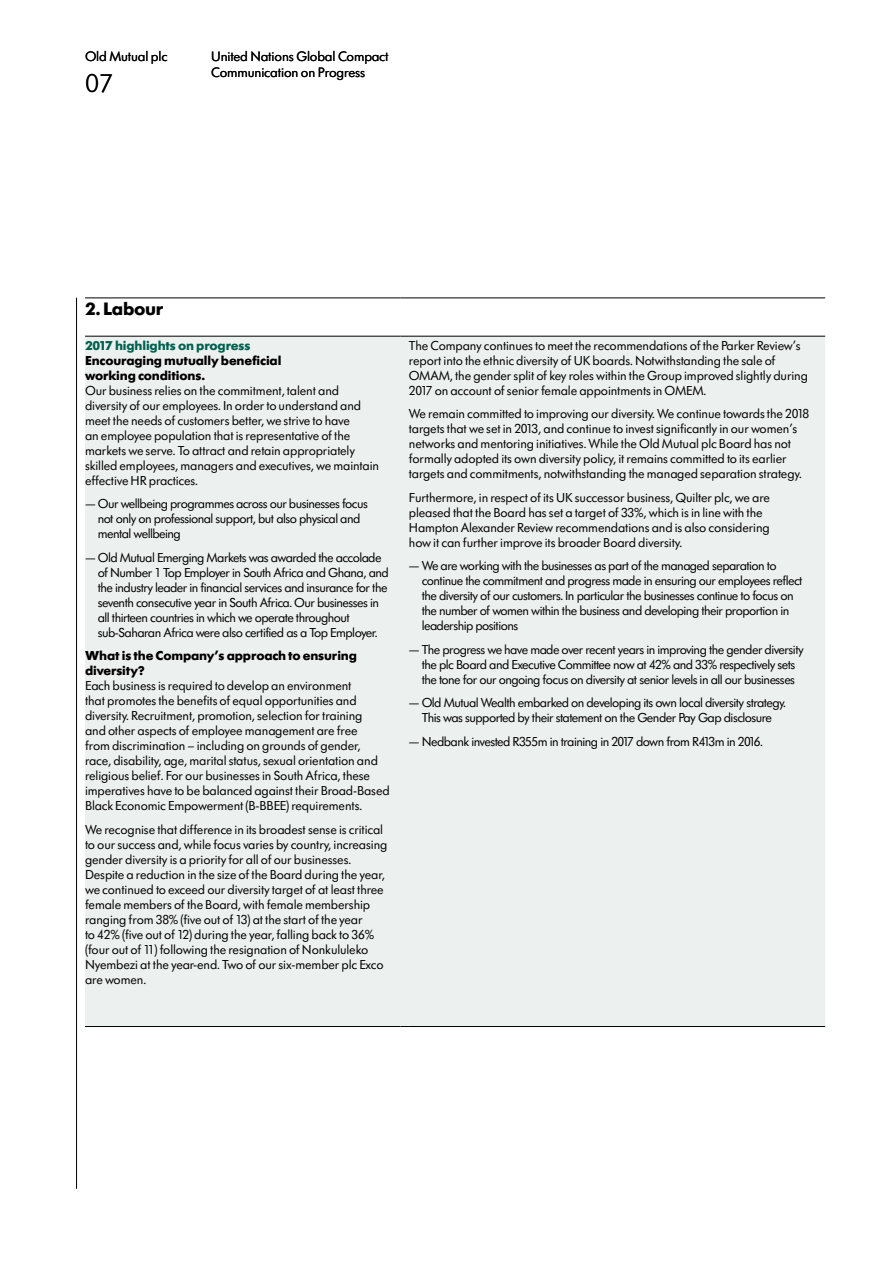
<style>
.page{position:relative;width:893px;height:1263px;background:#fff}
.page>*{position:absolute;margin:0;border:0;box-sizing:border-box;transform-origin:0 0}
.t1{font:300 27px "Futura SBOP";color:#000}
.t2{font:700 18.75px "Futura SBOP";letter-spacing:-.02em;color:#000}
.t3{font:14.25px/16px "Futura SBOP";letter-spacing:-.01em;color:#000}
.t4{font:13.5px/15px "Futura SBOP";letter-spacing:-.01em;color:#000}
.t5{font:13.5px/15px "Futura SBOP";letter-spacing:-.04em;color:#000}
.t6{font:700 13.5px/15px "Futura SBOP";letter-spacing:-.01em;color:#000}
.t7{font:700 13.5px "Futura SBOP";letter-spacing:-.01em;color:#00614f}
</style>
<div class="page">
<hr style="left:76px;top:298px;width:1px;height:891px;background:#000">
<div style="left:85px;top:337px;width:740px;height:689px;background:#ecf0ef"></div>
<hr style="left:85px;top:298px;width:315px;height:1px;background:#000">
<hr style="left:409px;top:298px;width:416px;height:1px;background:#000">
<hr style="left:85px;top:336px;width:315px;height:1px;background:#000">
<hr style="left:409px;top:336px;width:416px;height:1px;background:#000">
<hr style="left:85px;top:1026px;width:315px;height:1px;background:#000">
<hr style="left:409px;top:1026px;width:416px;height:1px;background:#000">
<p class="t3" style="left:85px;top:49px;width:84px">Old Mutual plc</p>
<h1 class="t1" style="left:85px;top:69px;width:30px">07</h1>
<p class="t3" style="left:211px;top:49px;width:179px">United Nations Global Compact<br>Communication on Progress</p>
<h2 class="t2" style="left:85px;top:299px;width:80px">2. Labour</h2>
<p class="t7" style="left:85px;top:338px;width:167px">2017 highlights on progress</p>
<p class="t6" style="left:85px;top:353px;width:198px">Encouraging mutually beneficial working conditions.</p>
<p class="t4" style="left:85px;top:383px;width:296px">Our business relies on the commitment, talent and diversity of our employees. In order to understand and meet the needs of customers better, we strive to have<br>an employee population that is representative of the markets we serve. To attract and retain appropriately skilled employees, managers and executives, we maintain effective HR practices.</p>
<p class="t5" style="left:98px;top:497px;width:272px;text-indent:-13px">— Our wellbeing programmes across our businesses focus not only on professional support, but also physical and mental wellbeing</p>
<p class="t5" style="left:98px;top:550px;width:293px;text-indent:-13px">— Old Mutual Emerging Markets was awarded the accolade of Number 1 Top Employer in South Africa and Ghana, and the industry leader in financial services and insurance for the seventh consecutive year in South Africa. Our businesses in all thirteen countries in which we operate throughout sub-Saharan Africa were also certified as a Top Employer.</p>
<p class="t6" style="left:85px;top:648px;width:273px">What is the Company’s approach to ensuring diversity?</p>
<p class="t4" style="left:85px;top:679px;width:306px">Each business is required to develop an environment<br>that promotes the benefits of equal opportunities and diversity. Recruitment, promotion, selection for training<br>and other aspects of employee management are free<br>from discrimination – including on grounds of gender, race, disability, age, marital status, sexual orientation and religious belief. For our businesses in South Africa, these imperatives have to be balanced against their Broad-Based Black Economic Empowerment (B-BBEE) requirements.</p>
<p class="t4" style="left:85px;top:822px;width:304px">We recognise that difference in its broadest sense is critical to our success and, while focus varies by country, increasing gender diversity is a priority for all of our businesses.<br>Despite a reduction in the size of the Board during the year, we continued to exceed our diversity target of at least three female members of the Board, with female membership ranging from 38% (five out of 13) at the start of the year<br>to 42% (five out of 12) during the year, falling back to 36% (four out of 11) following the resignation of Nonkululeko Nyembezi at the year-end. Two of our six-member plc Exco are women.</p>
<p class="t4" style="left:409px;top:338px;width:401px">The Company continues to meet the recommendations of the Parker Review’s report into the ethnic diversity of UK boards. Notwithstanding the sale of OMAM, the gender split of key roles within the Group improved slightly during 2017 on account of senior female appointments in OMEM.</p>
<p class="t4" style="left:409px;top:407px;width:402px">We remain committed to improving our diversity. We continue towards the 2018 targets that we set in 2013, and continue to invest significantly in our women’s networks and mentoring initiatives. While the Old Mutual plc Board has not formally adopted its own diversity policy, it remains committed to its earlier targets and commitments, notwithstanding the managed separation strategy.</p>
<p class="t4" style="left:409px;top:490px;width:363px">Furthermore, in respect of its UK successor business, Quilter plc, we are pleased that the Board has set a target of 33%, which is in line with the Hampton Alexander Review recommendations and is also considering how it can further improve its broader Board diversity.</p>
<p class="t5" style="left:422px;top:559px;width:382px;text-indent:-13px">— We are working with the businesses as part of the managed separation to continue the commitment and progress made in ensuring our employees reflect the diversity of our customers. In particular the businesses continue to focus on the number of women within the business and developing their proportion in leadership positions</p>
<p class="t5" style="left:409px;top:642px;width:396px;text-align:center">— The progress we have made over recent years in improving the gender diversity the plc Board and Executive Committee now at 42% and 33% respectively sets<br>the tone for our ongoing focus on diversity at senior levels in all our businesses</p>
<p class="t5" style="left:409px;top:696px;width:379px;text-align:center">— Old Mutual Wealth embarked on developing its own local diversity strategy.<br>This was supported by their statement on the Gender Pay Gap disclosure</p>
<p class="t5" style="left:409px;top:734px;width:355px">— Nedbank invested R355m in training in 2017 down from R413m in 2016.</p>
</div>
